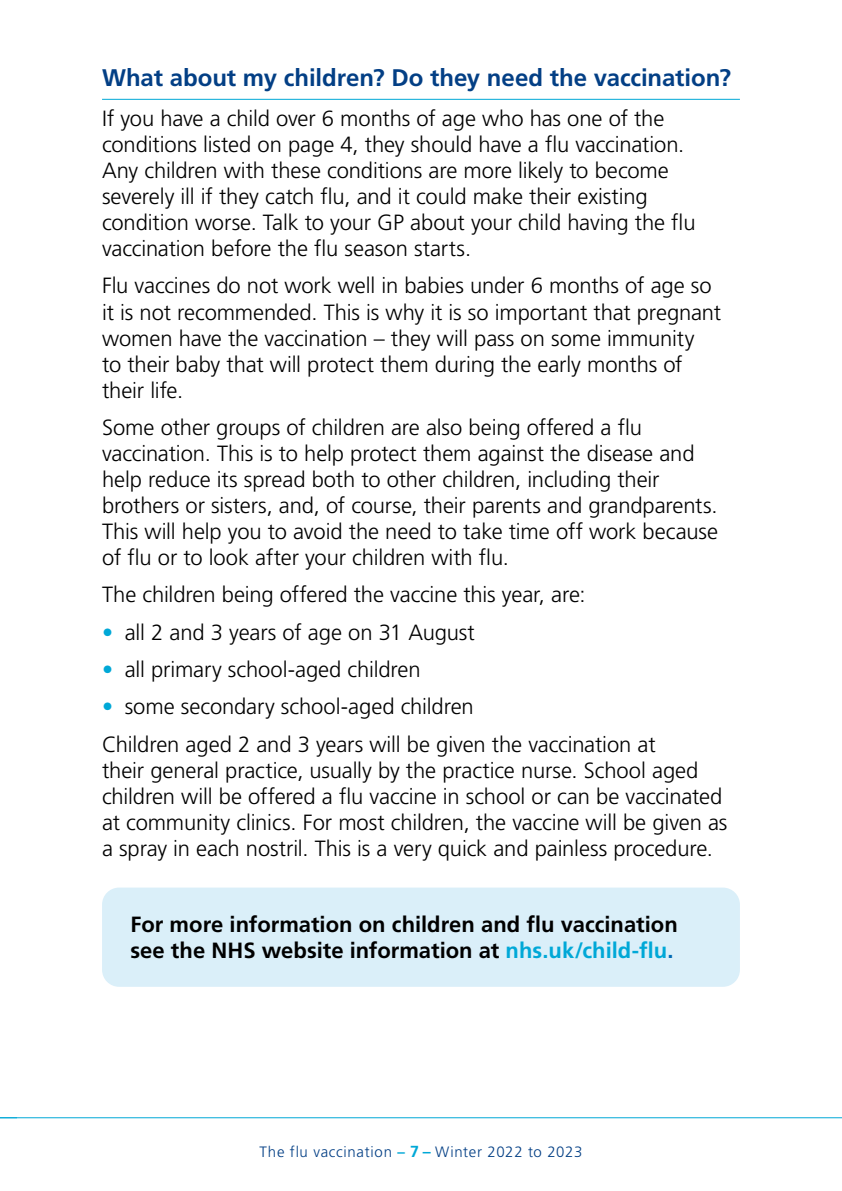
<style>
.page{position:relative;width:842px;height:1191px;background:#fff}
.page>*{position:absolute;margin:0;border:0;box-sizing:border-box;transform-origin:0 0}
.t1{font:700 24px "Frutiger LT Pro";letter-spacing:-.005em;color:#033f85}
.Body{font:300 22px/26px "Frutiger LT Pro";letter-spacing:-.005em;color:#000}
.Body-2{font:700 22px/26px "Frutiger LT Pro";color:#000}
.t2{font:300 15px "Frutiger LT Pro";letter-spacing:.045em;color:#033f85}
.s1{color:#00a8d7}
.s2{color:#006ab4}
.s3{font-weight:700;color:#00a8d7}
.s4{font-weight:700;font-size:16px;color:#00a8d7}
</style>
<div class="page">
<hr style="left:0;top:1117px;width:842px;height:1px;background:#00a8d7">
<hr style="left:102px;top:99px;width:638px;height:1px;background:#00a8d7">
<div style="left:102px;top:887px;width:638px;height:99px;background:#daeff9;border-radius:17px"></div>
<h1 class="t1" style="left:102px;top:63px;width:631px">What about my children? Do they need the vaccination?</h1>
<p class="Body" style="left:102px;top:106px;width:595px">If you have a child over 6 months of age who has one of the conditions listed on page 4, they should have a flu vaccination.<br>Any children with these conditions are more likely to become severely ill if they catch flu, and it could make their existing condition worse. Talk to your GP about your child having the flu vaccination before the flu season starts.</p>
<p class="Body" style="left:102px;top:273px;width:620px">Flu vaccines do not work well in babies under 6 months of age so it is not recommended. This is why it is so important that pregnant women have the vaccination – they will pass on some immunity<br>to their baby that will protect them during the early months of their life.</p>
<p class="Body" style="left:102px;top:414px;width:618px">Some other groups of children are also being offered a flu vaccination. This is to help protect them against the disease and help reduce its spread both to other children, including their brothers or sisters, and, of course, their parents and grandparents.<br>This will help you to avoid the need to take time off work because of flu or to look after your children with flu.</p>
<p class="Body" style="left:102px;top:582px;width:485px">The children being offered the vaccine this year, are:</p>
<p class="Body" style="left:102px;top:619px;width:374px"><span class="s1">•</span> all 2 and 3 years of age on 31 August</p>
<p class="Body" style="left:102px;top:656px;width:320px"><span class="s1">•</span> all primary school-aged children</p>
<p class="Body" style="left:102px;top:694px;width:373px"><span class="s1">•</span> some secondary school-aged children</p>
<p class="Body" style="left:102px;top:731px;width:627px">Children aged 2 and 3 years will be given the vaccination at<br>their general practice, usually by the practice nurse. School aged children will be offered a flu vaccine in school or can be vaccinated at community clinics. For most children, the vaccine will be given as a spray in each nostril. This is a very quick and painless procedure.</p>
<p class="Body-2" style="left:130px;top:911px;width:549px">For more information on children and flu vaccination see the NHS website information at <span class="s1">nhs.uk/child-flu</span><span class="s2">.</span></p>
<p class="t2" style="left:259px;top:1142px;width:324px">The flu vaccination <span class="s3">–</span> <span class="s4">7 –</span> Winter 2022 to 2023</p>
</div>
